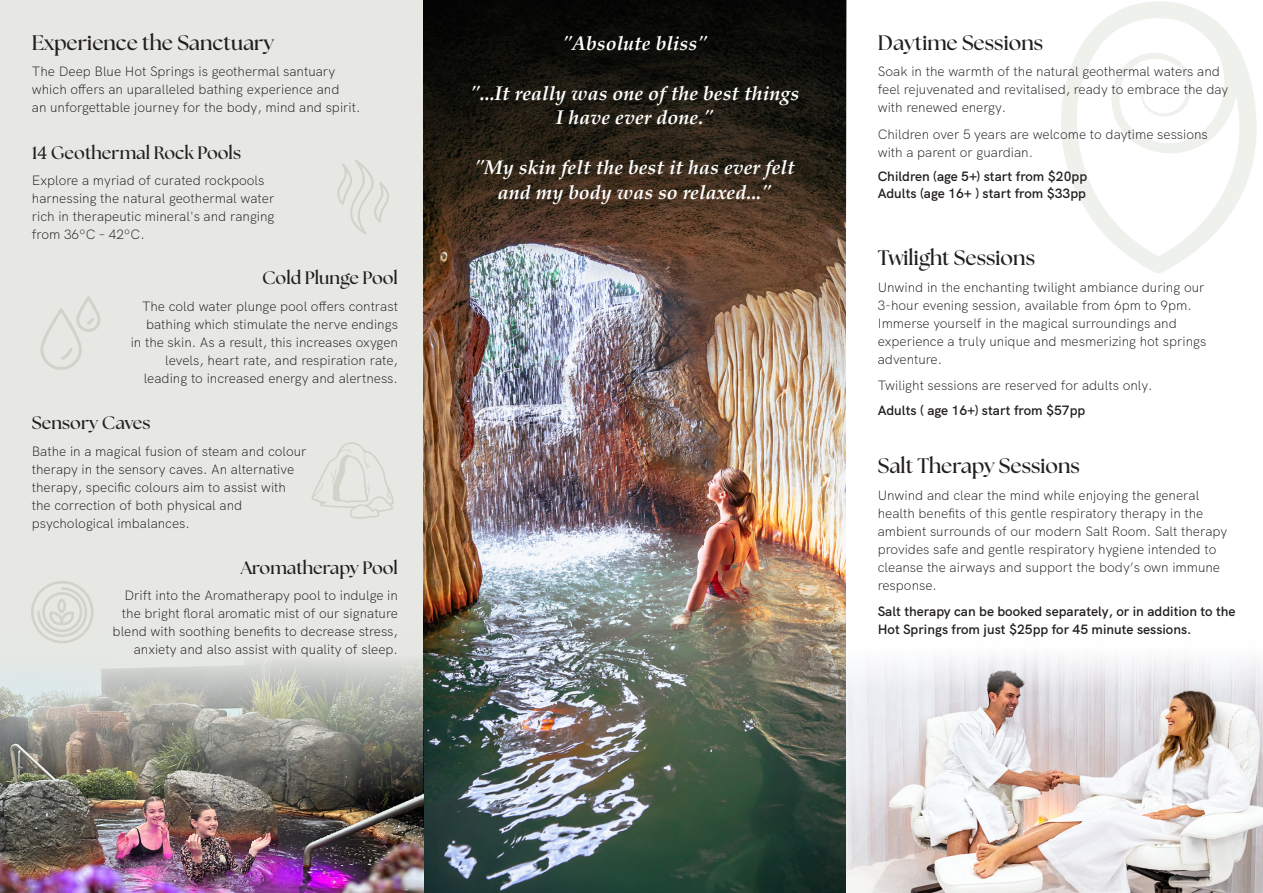
<style>
.page{position:relative;width:1263px;height:893px;background:#fff}
.page>*{position:absolute;margin:0;border:0;box-sizing:border-box;transform-origin:0 0}
.t1{font:700 21px "FONTSPRINGDEMO The Seasons";color:#231f20}
.t2{font:italic 700 19.8px/24.8px "Palatino";color:#fff;text-align:center}
.t3{font:700 18px "FONTSPRINGDEMO The Seasons";color:#231f20}
.t4{font:300 13.5px/18px "HK Grotesk";color:#231f20}
.t5{font:600 13.5px/18px "HK Grotesk";color:#231f20}
.s1{font-family:"Lora";font-weight:400}
</style>
<div class="page">
<svg style="left:1061px;top:1px;width:196px;height:272px"></svg>
<div style="left:0;top:0;width:423px;height:893px;background:#e7e8e3"></div>
<img style="left:846px;top:655px;width:417px;height:238px">
<img style="left:423px;top:239px;width:422px;height:654px">
<img style="left:0;top:660px;width:423px;height:233px">
<svg style="left:337px;top:159px;width:52px;height:75px"></svg>
<svg style="left:40px;top:296px;width:61px;height:74px"></svg>
<svg style="left:311px;top:442px;width:83px;height:77px"></svg>
<svg style="left:423px;top:0;width:424px;height:239px;background:#241d13"></svg>
<svg style="left:31px;top:581px;width:63px;height:62px"></svg>
<p class="t1" style="left:32px;top:33px;width:244px">Experience the Sanctuary</p>
<p class="t4" style="left:32px;top:62px;width:330px">The Deep Blue Hot Springs is geothermal santuary which offers an uparalleled bathing experience and<br>an unforgettable journey for the body, mind and spirit.</p>
<p class="t3" style="left:32px;top:144px;width:211px">1<span class="s1">4</span> Geothermal Rock Pools</p>
<p class="t4" style="left:32px;top:170px;width:244px">Explore a myriad of curated rockpools harnessing the natural geothermal water rich in therapeutic mineral's and ranging from 36ºC – 42ºC.</p>
<p class="t3" style="left:262px;top:270px;width:137px">Cold Plunge Pool</p>
<p class="t4" style="left:131px;top:296px;width:269px;text-align:right">The cold water plunge pool offers contrast bathing which stimulate the nerve endings<br>in the skin. As a result, this increases oxygen levels, heart rate, and respiration rate, leading to increased energy and alertness.</p>
<p class="t3" style="left:32px;top:415px;width:120px">Sensory Caves</p>
<p class="t4" style="left:32px;top:441px;width:276px">Bathe in a magical fusion of steam and colour therapy in the sensory caves. An alternative therapy, specific colours aim to assist with the correction of both physical and psychological imbalances.</p>
<p class="t3" style="left:241px;top:559px;width:159px">Aromatherapy Pool</p>
<p class="t4" style="left:113px;top:586px;width:287px;text-align:right">Drift into the Aromatherapy pool to indulge in the bright floral aromatic mist of our signature blend with soothing benefits to decrease stress, anxiety and also assist with quality of sleep.</p>
<p class="t2" style="left:562px;top:31px;width:146px">"Absolute bliss"</p>
<p class="t2" style="left:470px;top:80px;width:331px">"...It really was one of the best things<br>I have ever done."</p>
<p class="t2" style="left:474px;top:155px;width:322px">"My skin felt the best it has ever felt and my body was so relaxed..."</p>
<p class="t1" style="left:878px;top:33px;width:167px">Daytime Sessions</p>
<p class="t4" style="left:878px;top:61px;width:352px">Soak in the warmth of the natural geothermal waters and feel rejuvenated and revitalised, ready to embrace the day with renewed energy.</p>
<p class="t4" style="left:878px;top:124px;width:332px">Children over 5 years are welcome to daytime sessions with a parent or guardian.</p>
<p class="t5" style="left:878px;top:167px;width:211px">Children (age 5+) start from $20pp</p>
<p class="t5" style="left:878px;top:183px;width:210px">Adults (age 16+ ) start from $33pp</p>
<p class="t1" style="left:878px;top:248px;width:159px">Twilight Sessions</p>
<p class="t4" style="left:878px;top:277px;width:330px">Unwind in the enchanting twilight ambiance during our 3-hour evening session, available from 6pm to 9pm.<br>Immerse yourself in the magical surroundings and experience a truly unique and mesmerizing hot springs adventure.</p>
<p class="t4" style="left:878px;top:375px;width:276px">Twilight sessions are reserved for adults only.</p>
<p class="t5" style="left:878px;top:400px;width:209px">Adults ( age 16+) start from $57pp</p>
<p class="t1" style="left:878px;top:456px;width:204px">Salt Therapy Sessions</p>
<p class="t4" style="left:878px;top:485px;width:351px">Unwind and clear the mind while enjoying the general health benefits of this gentle respiratory therapy in the ambient surrounds of our modern Salt Room. Salt therapy provides safe and gentle respiratory hygiene intended to cleanse the airways and support the body’s own immune response.</p>
<p class="t5" style="left:878px;top:601px;width:359px">Salt therapy can be booked separately, or in addition to the<br>Hot Springs from just $25pp for 45 minute sessions.</p>
</div>
